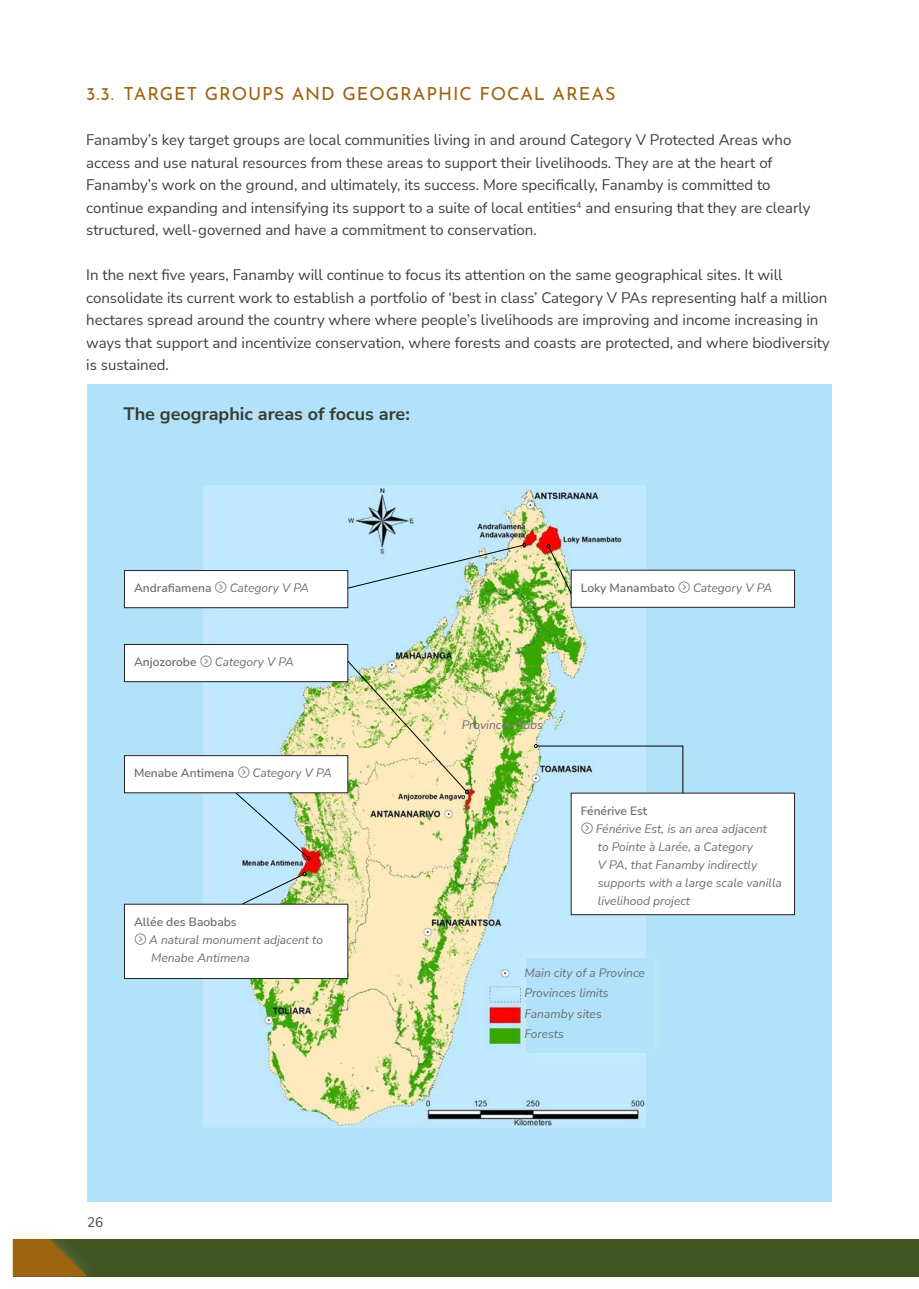
<style>
.page{position:relative;width:919px;height:1289px;background:#fff}
.page>*{position:absolute;margin:0;border:0;box-sizing:border-box;transform-origin:0 0}
.t1{font:18px "Josefin Sans";letter-spacing:.05em;color:#9e630f}
.t2{font:700 18px "Nunito Sans";color:#3a3c30}
.t3{font:15px/22.5px "Nunito Sans";color:#3e3e3f}
.t4{font:13.5px "Nunito Sans";color:#3e3e3f}
.t5{font:italic 12px/18px "Nunito Sans";color:#6c6d70}
.t6{font:600 12px "Nunito Sans";color:#6c6d70}
</style>
<div class="page">
<div style="left:87px;top:384px;width:744px;height:817px;background:#b1e2f9"></div>
<img style="left:203px;top:485px;width:442px;height:642px">
<div style="left:124px;top:570px;width:224px;height:37px;background:#fff"></div>
<div style="left:124px;top:570px;width:224px;height:38px;border:1px solid #231f20"></div>
<div style="left:124px;top:644px;width:224px;height:37px;background:#fff"></div>
<div style="left:124px;top:644px;width:224px;height:38px;border:1px solid #231f20"></div>
<div style="left:124px;top:904px;width:224px;height:74px;background:#fff"></div>
<div style="left:571px;top:793px;width:223px;height:121px;background:#fff"></div>
<div style="left:570px;top:792px;width:224px;height:123px;border:1px solid #231f20"></div>
<div style="left:124px;top:755px;width:224px;height:37px;background:#fff"></div>
<div style="left:124px;top:755px;width:224px;height:38px;border:1px solid #231f20"></div>
<div style="left:571px;top:570px;width:223px;height:37px;background:#fff"></div>
<div style="left:336px;top:530px;width:202px;height:71px;background:#f7ffdb;opacity:.25"></div>
<img style="left:347px;top:543px;width:179px;height:46px">
<div style="left:534px;top:531px;width:49px;height:74px;background:#f7ffdb;opacity:.25"></div>
<svg style="left:546px;top:544px;width:26px;height:50px"></svg>
<div style="left:521px;top:731px;width:176px;height:73px;background:#f7ffdb;opacity:.25"></div>
<svg style="left:534px;top:744px;width:149px;height:49px"></svg>
<div style="left:336px;top:649px;width:145px;height:157px;background:#f7ffdb;opacity:.25"></div>
<img style="left:347px;top:660px;width:122px;height:134px">
<div style="left:224px;top:781px;width:99px;height:91px;background:#f7ffdb;opacity:.25"></div>
<img style="left:235px;top:792px;width:76px;height:67px">
<div style="left:231px;top:859px;width:88px;height:57px;background:#f7ffdb;opacity:.25"></div>
<svg style="left:241px;top:872px;width:65px;height:32px"></svg>
<div style="left:511px;top:943px;width:156px;height:124px;background:#f7ffdb;opacity:.25"></div>
<div style="left:526px;top:958px;width:127px;height:94px;background:#b1e2f9"></div>
<div style="left:13px;top:1238px;width:905px;height:38px;background:#415421"></div>
<div style="left:0;top:1224px;width:99px;height:64px;background:#f7ffdb;opacity:.25"></div>
<svg style="left:13px;top:1238px;width:74px;height:38px"></svg>
<p class="t1" style="left:86px;top:81px;width:530px">3.3. TARGET GROUPS AND GEOGRAPHIC FOCAL AREAS</p>
<p class="t3" style="left:86px;top:128px;width:725px">Fanamby’s key target groups are local communities living in and around Category V Protected Areas who access and use natural resources from these areas to support their livelihoods. They are at the heart of Fanamby’s work on the ground, and ultimately, its success. More specifically, Fanamby is committed to continue expanding and intensifying its support to a suite of local entities<sup>4</sup> and ensuring that they are clearly structured, well-governed and have a commitment to conservation.</p>
<p class="t3" style="left:86px;top:263px;width:745px">In the next five years, Fanamby will continue to focus its attention on the same geographical sites. It will consolidate its current work to establish a portfolio of ‘best in class’ Category V PAs representing half a million hectares spread around the country where where people’s livelihoods are improving and income increasing in ways that support and incentivize conservation, where forests and coasts are protected, and where biodiversity is sustained.</p>
<h3 class="t2" style="left:123px;top:401px;width:288px">The geographic areas of focus are:</h3>
<p class="t6" style="left:134px;top:580px;width:79px">Andrafiamena</p>
<p class="t5" style="left:230px;top:578px;width:81px">Category V PA</p>
<p class="t6" style="left:134px;top:653px;width:64px">Anjozorobe</p>
<p class="t5" style="left:215px;top:652px;width:81px">Category V PA</p>
<p class="t6" style="left:134px;top:765px;width:102px">Menabe Antimena</p>
<p class="t5" style="left:252px;top:763px;width:81px">Category V PA</p>
<p class="t6" style="left:134px;top:913px;width:104px">Allée des Baobabs</p>
<p class="t5" style="left:149px;top:930px;width:175px">A natural monument adjacent to<br>Menabe Antimena</p>
<p class="t4" style="left:87px;top:1213px;width:18px">26</p>
<p class="t6" style="left:581px;top:579px;width:95px">Loky Manambato</p>
<p class="t5" style="left:693px;top:578px;width:81px">Category V PA</p>
<p class="t5" style="left:462px;top:715px;width:83px">Provinces hubs</p>
<p class="t6" style="left:581px;top:802px;width:68px">Fénérive Est</p>
<p class="t5" style="left:596px;top:819px;width:187px">Fénérive Est, is an area adjacent<br>to Pointe à Larée, a Category<br>V PA, that Fanamby indirectly supports with a large scale vanilla livelihood project</p>
<p class="t5" style="left:524px;top:963px;width:122px">Main city of a Province</p>
<p class="t5" style="left:524px;top:983px;width:86px">Provinces limits</p>
<p class="t5" style="left:524px;top:1003px;width:79px">Fanamby sites</p>
<p class="t5" style="left:524px;top:1024px;width:41px">Forests</p>
</div>
